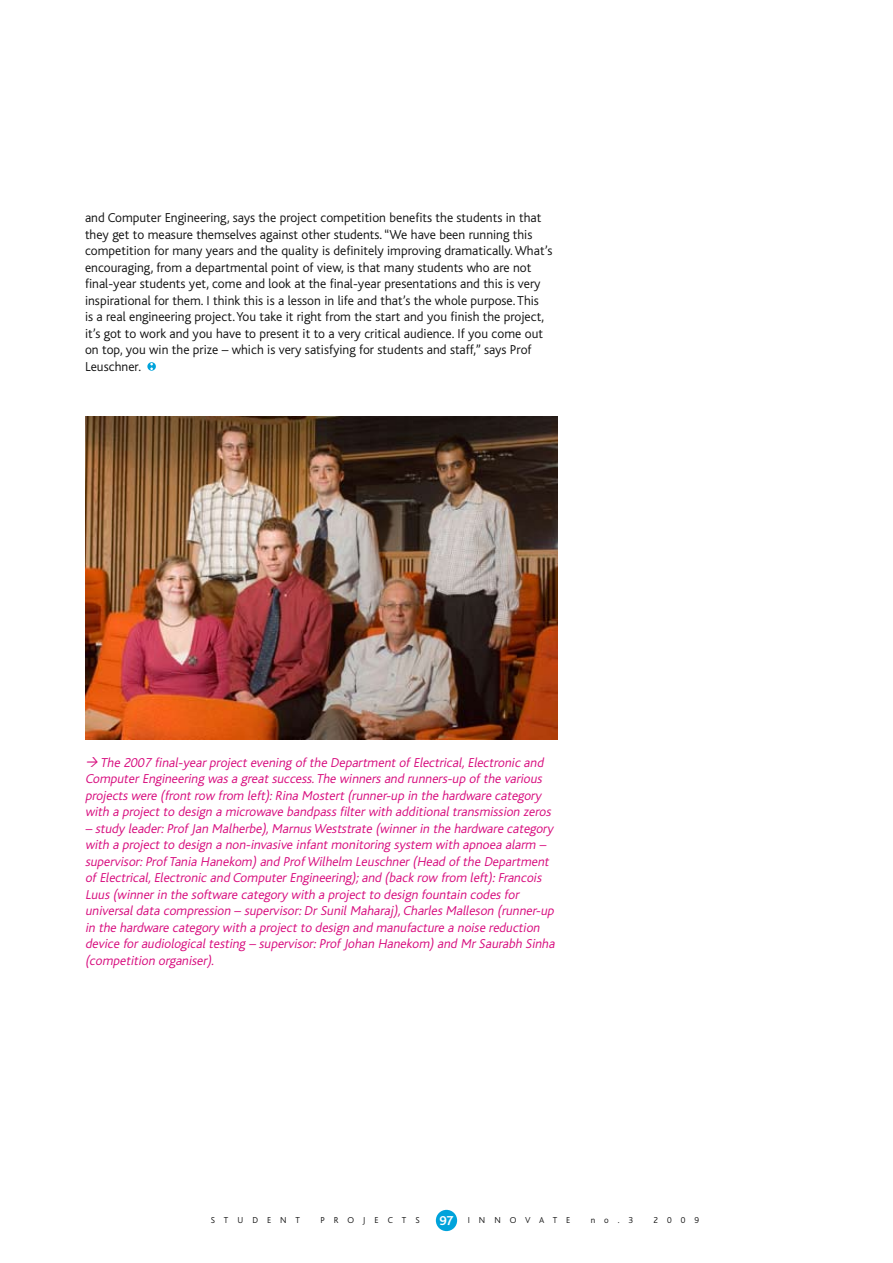
<style>
.page{position:relative;width:893px;height:1263px;background:#fff}
.page>*{position:absolute;margin:0;border:0;box-sizing:border-box;transform-origin:0 0}
.t1{font:italic 300 13.5px/16.5px "Bliss";color:#d70b7d}
.t2{font:300 13.5px/16.5px "Bliss";color:#121212}
.t3{font:300 9px "Bliss";letter-spacing:1em;color:#121212}
.s1{font-weight:700;font-size:13.5px;color:#fff}
</style>
<div class="page">
<div style="left:436px;top:1210px;width:21px;height:21px;background:#00a3db;border-radius:50%"></div>
<div style="left:147px;top:362px;width:9px;height:9px;background:#00a3db;border-radius:50%"></div>
<svg style="left:150px;top:363px;width:3px;height:7px"></svg>
<img style="left:85px;top:416px;width:472px;height:324px">
<p class="t2" style="left:85px;top:210px;width:469px">and Computer Engineering, says the project competition benefits the students in that they get to measure themselves against other students. “We have been running this competition for many years and the quality is definitely improving dramatically. What’s encouraging, from a departmental point of view, is that many students who are not final-year students yet, come and look at the final-year presentations and this is very inspirational for them. I think this is a lesson in life and that’s the whole purpose. This<br>is a real engineering project. You take it right from the start and you finish the project, it’s got to work and you have to present it to a very critical audience. If you come out on top, you win the prize – which is very satisfying for students and staff,” says Prof Leuschner.</p>
<p class="t1" style="left:85px;top:754px;width:470px;text-indent:15px">The 2007 final-yearprojectevening ofthe DepartmentofElectrical,Electronic and ComputerEngineering was a greatsuccess.The winners and runners-up ofthe various projects were (frontrow from left):Rina Mostert(runner-up in the hardware category with a projectto design a microwave bandpass filterwith additionaltransmission zeros</p>
<p class="t1" style="left:85px;top:820px;width:474px">– study leader:ProfJan Malherbe),Marnus Weststrate (winnerin the hardware category with a projectto design a non-invasive infantmonitoring system with apnoea alarm – supervisor:ProfTania Hanekom)and ProfWilhelm Leuschner(Head ofthe Department ofElectrical,Electronic and ComputerEngineering);and (back row from left):Francois Luus (winnerin the software category with a projectto design fountain codes for universaldata compression – supervisor:DrSunilMaharaj),Charles Malleson (runner-up in the hardware category with a projectto design and manufacture a noise reduction device foraudiologicaltesting – supervisor:ProfJohan Hanekom)and MrSaurabh Sinha (competition organiser).</p>
<p class="t3" style="left:211px;top:1215px;width:91px">STUDENT</p>
<p class="t3" style="left:320px;top:1215px;width:101px">PROJECTS</p>
<p class="t3" style="left:439px;top:1215px;width:133px"><span class="s1">97</span> INNOVATE</p>
<p class="t3" style="left:591px;top:1215px;width:44px">no.3</p>
<p class="t3" style="left:653px;top:1215px;width:47px">2009</p>
</div>
